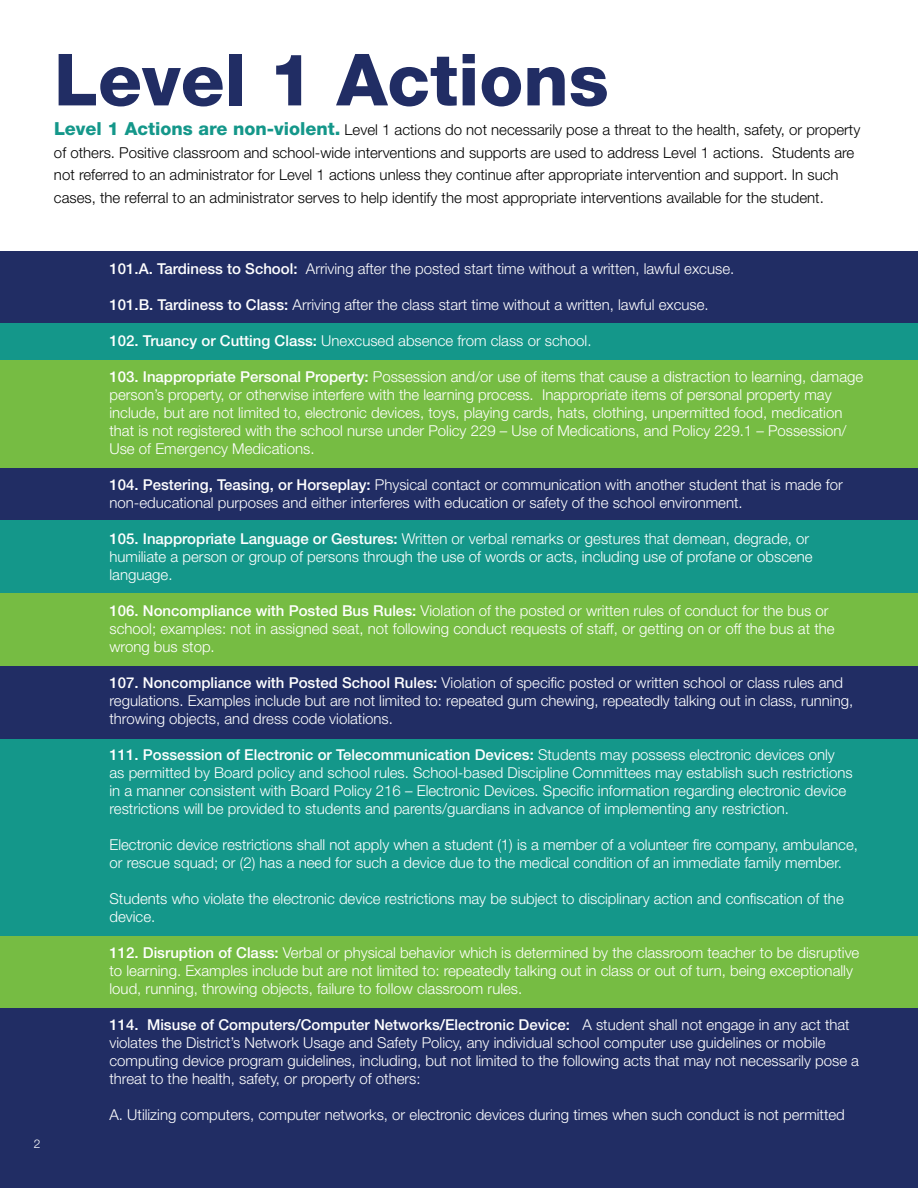
<style>
.page{position:relative;width:918px;height:1188px;background:#fff}
.page>*{position:absolute;margin:0;border:0;box-sizing:border-box;transform-origin:0 0}
.t1{font:800 72px "Helvetica Neue LT Std";color:#212d64}
.t2{font:300 15px/18px "Helvetica Neue LT Std";color:#fff}
.t3{font:300 15px/22.5px "Helvetica Neue LT Std";color:#000}
.t4{font:300 12px "Helvetica Neue LT Std";color:#fff}
.s1{font-weight:800;font-size:18px;color:#14978a}
.s2{font-weight:500}
</style>
<div class="page">
<div style="left:0;top:947px;width:918px;height:241px;background:#212d64"></div>
<div style="left:0;top:251px;width:918px;height:73px;background:#212d64"></div>
<div style="left:0;top:468px;width:918px;height:52px;background:#212d64"></div>
<div style="left:0;top:324px;width:918px;height:36px;background:#14978a"></div>
<div style="left:0;top:520px;width:918px;height:73px;background:#14978a"></div>
<div style="left:0;top:734px;width:918px;height:202px;background:#14978a"></div>
<div style="left:0;top:666px;width:918px;height:73px;background:#212d64"></div>
<div style="left:0;top:593px;width:918px;height:73px;background:#76bc43"></div>
<div style="left:0;top:936px;width:918px;height:71px;background:#76bc43"></div>
<div style="left:0;top:360px;width:918px;height:108px;background:#76bc43"></div>
<h1 class="t1" style="left:54px;top:37px;width:556px">Level 1 Actions</h1>
<p class="t3" style="left:54px;top:118px;width:808px"><span class="s1">Level 1 Actions are non-violent.</span> Level 1 actions do not necessarily pose a threat to the health, safety, or property of others. Positive classroom and school-wide interventions and supports are used to address Level 1 actions. Students are not referred to an administrator for Level 1 actions unless they continue after appropriate intervention and support. In such cases, the referral to an administrator serves to help identify the most appropriate interventions available for the student.</p>
<p class="t4" style="left:34px;top:1136px;width:8px">2</p>
<p class="t2" style="left:109px;top:259px;width:626px"><span class="s2">101.A. Tardiness to School:</span> Arriving after the posted start time without a written, lawful excuse.</p>
<p class="t2" style="left:109px;top:295px;width:601px"><span class="s2">101.B. Tardiness to Class:</span> Arriving after the class start time without a written, lawful excuse.</p>
<p class="t2" style="left:109px;top:331px;width:484px"><span class="s2">102. Truancy or Cutting Class:</span> Unexcused absence from class or school.</p>
<p class="t2" style="left:109px;top:367px;width:755px"><span class="s2">103. Inappropriate Personal Property:</span> Possession and/or use of items that cause a distraction to learning, damage person’s property, or otherwise interfere with the learning process. Inappropriate items of personal property may include, but are not limited to, electronic devices, toys, playing cards, hats, clothing, unpermitted food, medication that is not registered with the school nurse under Policy 229 – Use of Medications, and Policy 229.1 – Possession/ Use of Emergency Medications.</p>
<p class="t2" style="left:109px;top:475px;width:735px"><span class="s2">104. Pestering, Teasing, or Horseplay:</span> Physical contact or communication with another student that is made for non-educational purposes and either interferes with education or safety of the school environment.</p>
<p class="t2" style="left:109px;top:529px;width:705px"><span class="s2">105. Inappropriate Language or Gestures:</span> Written or verbal remarks or gestures that demean, degrade, or humiliate a person or group of persons through the use of words or acts, including use of profane or obscene language.</p>
<p class="t2" style="left:109px;top:601px;width:727px"><span class="s2">106. Noncompliance with Posted Bus Rules:</span> Violation of the posted or written rules of conduct for the bus or school; examples: not in assigned seat, not following conduct requests of staff, or getting on or off the bus at the wrong bus stop.</p>
<p class="t2" style="left:109px;top:673px;width:745px"><span class="s2">107. Noncompliance with Posted School Rules:</span> Violation of specific posted or written school or class rules and regulations. Examples include but are not limited to: repeated gum chewing, repeatedly talking out in class, running, throwing objects, and dress code violations.</p>
<p class="t2" style="left:109px;top:745px;width:745px"><span class="s2">111. Possession of Electronic or Telecommunication Devices:</span> Students may possess electronic devices only as permitted by Board policy and school rules. School-based Discipline Committees may establish such restrictions in a manner consistent with Board Policy 216 – Electronic Devices. Specific information regarding electronic device restrictions will be provided to students and parents/guardians in advance of implementing any restriction.</p>
<p class="t2" style="left:109px;top:835px;width:750px">Electronic device restrictions shall not apply when a student (1) is a member of a volunteer fire company, ambulance, or rescue squad; or (2) has a need for such a device due to the medical condition of an immediate family member.</p>
<p class="t2" style="left:109px;top:889px;width:736px">Students who violate the electronic device restrictions may be subject to disciplinary action and confiscation of the device.</p>
<p class="t2" style="left:109px;top:943px;width:751px"><span class="s2">112. Disruption of Class:</span> Verbal or physical behavior which is determined by the classroom teacher to be disruptive to learning. Examples include but are not limited to: repeatedly talking out in class or out of turn, being exceptionally loud, running, throwing objects, failure to follow classroom rules.</p>
<p class="t2" style="left:109px;top:1015px;width:751px"><span class="s2">114. Misuse of Computers/Computer Networks/Electronic Device:</span> A student shall not engage in any act that violates the District’s Network Usage and Safety Policy, any individual school computer use guidelines or mobile computing device program guidelines, including, but not limited to the following acts that may not necessarily pose a threat to the health, safety, or property of others:</p>
<p class="t2" style="left:109px;top:1105px;width:737px">A. Utilizing computers, computer networks, or electronic devices during times when such conduct is not permitted</p>
</div>
